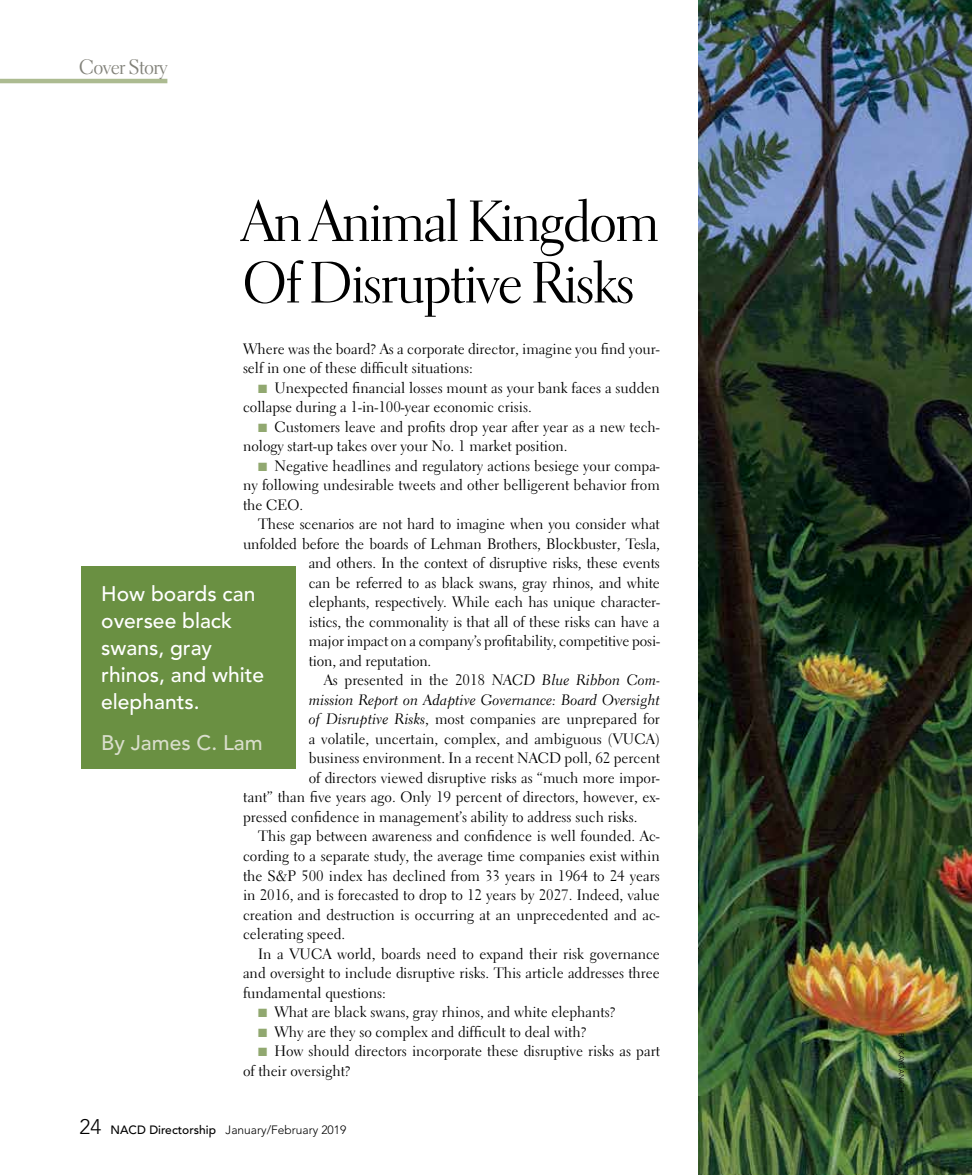
<style>
.page{position:relative;width:972px;height:1175px;background:#fff}
.page>*{position:absolute;margin:0;border:0;box-sizing:border-box;transform-origin:0 0}
.t1{font:58.5px/61.5px "Electra LH Display";color:#000}
.t2{font:500 21px/27px "Avenir";color:#fff}
.t3{font:500 21px "Avenir";color:#d9decc}
.t4{font:21px "Electra LH Display";color:#818179}
.t5{font:15px/19.5px "Electra LH";color:#000}
.t6{font:15px "Electra LH Cursive";color:#000}
.t7{font:300 12px "Avenir";color:#000}
.t8{font:300 7.5px "Avenir";letter-spacing:-.015em;color:#000}
.s1{color:#91a870}
.s2{font-family:"Electra LH Cursive"}
.s3{font-size:21px}
.s4{font-weight:500}
</style>
<div class="page">
<hr style="left:0;top:79px;width:167px;height:4px;background:#acbb91">
<img style="left:699px;top:0;width:273px;height:1174px">
<div style="left:81px;top:566px;width:214px;height:202px;background:#6a9042"></div>
<h2 class="t4" style="left:79px;top:54px;width:90px">Cover Story</h2>
<h1 class="t1" style="left:243px;top:191px;width:417px">An Animal Kingdom<br>Of Disruptive Risks</h1>
<p class="t5" style="left:243px;top:339px;width:418px">Where was the board? As a corporate director, imagine you find your&shy;self in one of these difficult situations:</p>
<p class="t5" style="left:243px;top:378px;width:418px;text-indent:15px"><span class="s1">■</span> Unexpected financial losses mount as your bank faces a sudden collapse during a 1-in-100-year economic crisis.</p>
<p class="t5" style="left:243px;top:417px;width:418px;text-indent:15px"><span class="s1">■</span> Customers leave and profits drop year after year as a new tech&shy;nology start-up takes over your No. 1 market position.</p>
<p class="t5" style="left:243px;top:456px;width:418px;text-align:justify;text-indent:15px"><span class="s1">■</span> Negative headlines and regulatory actions besiege your compa&shy;ny following undesirable tweets and other belligerent behavior from the CEO.</p>
<p class="t5" style="left:258px;top:514px;width:403px">These scenarios are not hard to imagine when you consider what</p>
<p class="t5" style="left:243px;top:534px;width:418px">unfolded before the boards of Lehman Brothers, Blockbuster, Tesla,</p>
<p class="t5" style="left:309px;top:553px;width:353px">and others. In the context of disruptive risks, these events</p>
<p class="t5" style="left:309px;top:573px;width:353px">can be referred to as black swans, gray rhinos, and white</p>
<p class="t5" style="left:309px;top:592px;width:353px">elephants, respectively. While each has unique character-</p>
<p class="t5" style="left:309px;top:612px;width:353px">istics, the commonality is that all of these risks can have a</p>
<p class="t5" style="left:309px;top:631px;width:353px">major impact on a company’s profitability, competitive posi-</p>
<p class="t5" style="left:309px;top:651px;width:124px">tion, and reputation.</p>
<p class="t5" style="left:324px;top:670px;width:338px">As presented in the 2018 <span class="s2">NACD Blue Ribbon Com-</span></p>
<p class="t6" style="left:309px;top:690px;width:353px">mission Report on Adaptive Governance: Board Oversight</p>
<p class="t5" style="left:309px;top:709px;width:353px"><span class="s2">of Disruptive Risks</span>, most companies are unprepared for</p>
<p class="t5" style="left:309px;top:729px;width:353px">a volatile, uncertain, complex, and ambiguous (VUCA)</p>
<p class="t5" style="left:309px;top:748px;width:353px">business environment. In a recent NACD poll, 62 percent</p>
<p class="t5" style="left:309px;top:768px;width:353px">of directors viewed disruptive risks as “much more impor-</p>
<p class="t5" style="left:243px;top:787px;width:418px">tant” than five years ago. Only 19 percent of directors, however, ex-</p>
<p class="t5" style="left:243px;top:807px;width:396px">pressed confidence in management’s ability to address such risks.</p>
<p class="t5" style="left:258px;top:826px;width:403px">This gap between awareness and confidence is well founded. Ac-</p>
<p class="t5" style="left:243px;top:846px;width:418px">cording to a separate study, the average time companies exist within</p>
<p class="t5" style="left:243px;top:865px;width:418px">the S&amp;P 500 index has declined from 33 years in 1964 to 24 years</p>
<p class="t5" style="left:243px;top:885px;width:418px">in 2016, and is forecasted to drop to 12 years by 2027. Indeed, value</p>
<p class="t5" style="left:243px;top:904px;width:418px">creation and destruction is occurring at an unprecedented and ac-</p>
<p class="t5" style="left:243px;top:924px;width:104px">celerating speed.</p>
<p class="t5" style="left:258px;top:943px;width:403px">In a VUCA world, boards need to expand their risk governance</p>
<p class="t5" style="left:243px;top:963px;width:418px">and oversight to include disruptive risks. This article addresses three</p>
<p class="t5" style="left:243px;top:982px;width:144px">fundamental questions:</p>
<p class="t5" style="left:258px;top:1002px;width:359px"><span class="s1">■</span> What are black swans, gray rhinos, and white elephants?</p>
<p class="t5" style="left:258px;top:1021px;width:330px"><span class="s1">■</span> Why are they so complex and difficult to deal with?</p>
<p class="t5" style="left:243px;top:1041px;width:418px;text-indent:15px"><span class="s1">■</span> How should directors incorporate these disruptive risks as part of their oversight?</p>
<p class="t8" style="left:906px;top:1033px;width:61px;rotate:90deg">BOB KAYGANICH</p>
<h2 class="t2" style="left:101px;top:581px;width:164px">How boards can oversee black swans, gray rhinos, and white elephants.</h2>
<h2 class="t3" style="left:101px;top:730px;width:163px">By James C. Lam</h2>
<p class="t7" style="left:79px;top:1123px;width:268px"><span class="s3">24</span> <span class="s4">NACD Directorship</span> January/February 2019</p>
</div>
